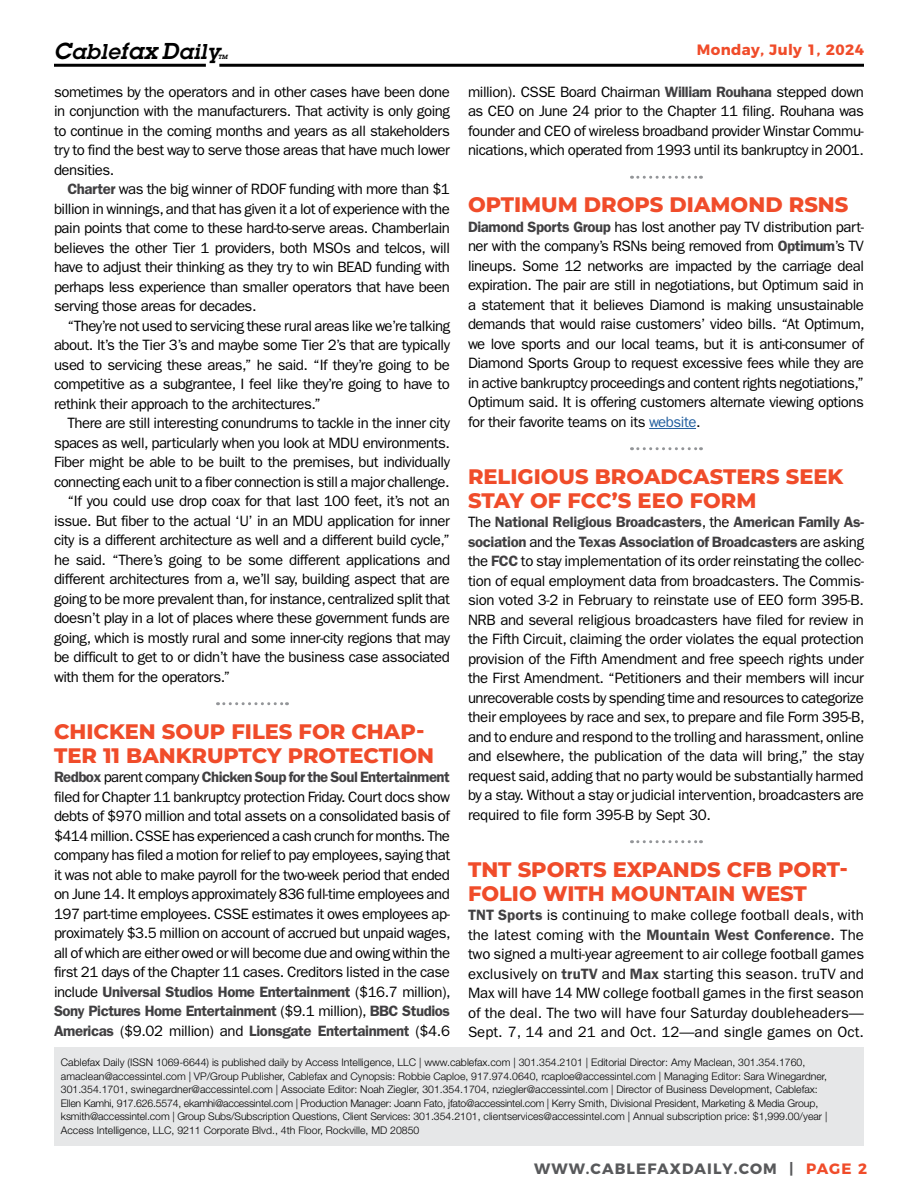
<style>
.page{position:relative;width:918px;height:1188px;background:#fff}
.page>*{position:absolute;margin:0;border:0;box-sizing:border-box;transform-origin:0 0}
.t1{font:800 21px/24px "Montserrat";color:#f04c2a}
.t2{font:italic 600 21px "Lubalin Graph Std";letter-spacing:.03em;color:#000}
.t3{font:15px/19.5px "ITC Franklin Gothic Std";letter-spacing:-.03em;color:#000;text-align:justify}
.t4{font:700 15px "Montserrat";letter-spacing:.075em;color:#58595b}
.t5{font:700 15px "Montserrat";letter-spacing:.025em;color:#f04c2a}
.t6{font:300 10.5px/13.5px "Helvetica Neue LT Std";color:#000}
.t7{font:italic 600 6px "Lubalin Graph Std";color:#000}
.s1{font-size:22.5px}
.s2{font-weight:600;color:#414042}
.s3{color:#215e9e}
.s4{color:#f04c2a}
</style>
<div class="page">
<div style="left:54px;top:1047px;width:810px;height:98px;background:#e6e7e8"></div>
<hr style="left:219px;top:64px;width:645px;height:3px;background:#000">
<hr style="left:54px;top:64px;width:152px;height:3px;background:#000">
<svg style="left:218px;top:702px;width:69px;height:3px"></svg>
<svg style="left:632px;top:176px;width:69px;height:3px"></svg>
<hr style="left:649px;top:428px;width:47px;height:1px;background:#215e9e">
<svg style="left:632px;top:447px;width:69px;height:3px"></svg>
<svg style="left:632px;top:840px;width:69px;height:3px"></svg>
<h1 class="t2" style="left:54px;top:38px;width:167px"><span class="s1">C</span>able<span class="s1">fax D</span>aily</h1>
<p class="t7" style="left:218px;top:53px;width:11px">TM</p>
<p class="t5" style="left:697px;top:38px;width:169px">Monday, July 1, 2024</p>
<p class="t3" style="left:54px;top:82px;width:398px">sometimes by the operators and in other cases have been done in conjunction with the manufacturers. That activity is only going to continue in the coming months and years as all stakeholders try to find the best way to serve those areas that have much lower densities.</p>
<p class="t3" style="left:54px;top:180px;width:398px;text-indent:14px"><span class="s2">Charter</span> was the big winner of RDOF funding with more than $1 billion in winnings, and that has given it a lot of experience with the pain points that come to these hard-to-serve areas. Chamberlain believes the other Tier 1 providers, both MSOs and telcos, will have to adjust their thinking as they try to win BEAD funding with perhaps less experience than smaller operators that have been serving those areas for decades.</p>
<p class="t3" style="left:54px;top:316px;width:398px;text-indent:14px">“They’re not used to servicing these rural areas like we’re talking about. It’s the Tier 3’s and maybe some Tier 2’s that are typically used to servicing these areas,” he said. “If they’re going to be competitive as a subgrantee, I feel like they’re going to have to rethink their approach to the architectures.”</p>
<p class="t3" style="left:68px;top:414px;width:384px">There are still interesting conundrums to tackle in the inner city</p>
<p class="t3" style="left:54px;top:433px;width:398px">spaces as well, particularly when you look at MDU environments.</p>
<p class="t3" style="left:54px;top:453px;width:398px">Fiber might be able to be built to the premises, but individually</p>
<p class="t3" style="left:54px;top:472px;width:397px">connecting each unit to a fiber connection is still a major challenge.</p>
<p class="t3" style="left:68px;top:492px;width:384px">“If you could use drop coax for that last 100 feet, it’s not an</p>
<p class="t3" style="left:54px;top:511px;width:398px">issue. But fiber to the actual ‘U’ in an MDU application for inner</p>
<p class="t3" style="left:54px;top:531px;width:398px">city is a different architecture as well and a different build cycle,”</p>
<p class="t3" style="left:54px;top:550px;width:398px">he said. “There’s going to be some different applications and</p>
<p class="t3" style="left:54px;top:570px;width:398px">different architectures from a, we’ll say, building aspect that are</p>
<p class="t3" style="left:54px;top:589px;width:397px">going to be more prevalent than, for instance, centralized split that</p>
<p class="t3" style="left:54px;top:609px;width:398px">doesn’t play in a lot of places where these government funds are</p>
<p class="t3" style="left:54px;top:628px;width:397px">going, which is mostly rural and some inner-city regions that may</p>
<p class="t3" style="left:54px;top:648px;width:397px">be difficult to get to or didn’t have the business case associated</p>
<p class="t3" style="left:54px;top:667px;width:178px">with them for the operators.”</p>
<h1 class="t1" style="left:54px;top:718px;width:382px">CHICKEN SOUP FILES FOR CHAP-<br>TER 11 BANKRUPTCY PROTECTION</h1>
<p class="t3" style="left:54px;top:768px;width:398px"><span class="s2">Redbox</span> parent company <span class="s2">Chicken Soup for the Soul Entertainment </span>filed for Chapter 11 bankruptcy protection Friday. Court docs show debts of $970 million and total assets on a consolidated basis of $414 million. CSSE has experienced a cash crunch for months. The company has filed a motion for relief to pay employees, saying that it was not able to make payroll for the two-week period that ended on June 14. It employs approximately 836 full-time employees and 197 part-time employees. CSSE estimates it owes employees ap&shy;proximately $3.5 million on account of accrued but unpaid wages, all of which are either owed or will become due and owing within the first 21 days of the Chapter 11 cases. Creditors listed in the case include <span class="s2">Universal Studios Home Entertainment</span> ($16.7 million), <span class="s2">Sony Pictures Home Entertainment</span> ($9.1 million), <span class="s2">BBC Studios Americas</span> ($9.02 million) and <span class="s2">Lionsgate Entertainment</span> ($4.6</p>
<p class="t3" style="left:468px;top:82px;width:398px">million). CSSE Board Chairman <span class="s2">William Rouhana</span> stepped down as CEO on June 24 prior to the Chapter 11 filing. Rouhana was founder and CEO of wireless broadband provider Winstar Commu&shy;nications, which operated from 1993 until its bankruptcy in 2001.</p>
<h1 class="t1" style="left:468px;top:192px;width:382px">OPTIMUM DROPS DIAMOND RSNS</h1>
<p class="t3" style="left:468px;top:217px;width:398px"><span class="s2">Diamond Sports Group</span> has lost another pay TV distribution part&shy;ner with the company’s RSNs being removed from <span class="s2">Optimum</span>’s TV lineups. Some 12 networks are impacted by the carriage deal expiration. The pair are still in negotiations, but Optimum said in a statement that it believes Diamond is making unsustainable demands that would raise customers’ video bills. “At Optimum, we love sports and our local teams, but it is anti-consumer of Diamond Sports Group to request excessive fees while they are in active bankruptcy proceedings and content rights negotiations,” Optimum said. It is offering customers alternate viewing options for their favorite teams on its <span class="s3">website</span>.</p>
<h1 class="t1" style="left:468px;top:463px;width:377px">RELIGIOUS BROADCASTERS SEEK<br>STAY OF FCC’S EEO FORM</h1>
<p class="t3" style="left:468px;top:513px;width:398px">The <span class="s2">National Religious Broadcasters</span>, the <span class="s2">American Family As&shy;sociation</span> and the <span class="s2">Texas Association of Broadcasters</span> are asking the <span class="s2">FCC</span> to stay implementation of its order reinstating the collec&shy;tion of equal employment data from broadcasters. The Commis&shy;sion voted 3-2 in February to reinstate use of EEO form 395-B.<br>NRB and several religious broadcasters have filed for review in the Fifth Circuit, claiming the order violates the equal protection provision of the Fifth Amendment and free speech rights under the First Amendment. “Petitioners and their members will incur unrecoverable costs by spending time and resources to categorize their employees by race and sex, to prepare and file Form 395-B, and to endure and respond to the trolling and harassment, online and elsewhere, the publication of the data will bring,” the stay request said, adding that no party would be substantially harmed by a stay. Without a stay or judicial intervention, broadcasters are required to file form 395-B by Sept 30.</p>
<h1 class="t1" style="left:468px;top:856px;width:382px">TNT SPORTS EXPANDS CFB PORT-<br>FOLIO WITH MOUNTAIN WEST</h1>
<p class="t3" style="left:468px;top:906px;width:398px"><span class="s2">TNT Sports</span> is continuing to make college football deals, with the latest coming with the <span class="s2">Mountain West Conference</span>. The two signed a multi-year agreement to air college football games exclusively on <span class="s2">truTV</span> and <span class="s2">Max</span> starting this season. truTV and Max will have 14 MW college football games in the first season of the deal. The two will have four Saturday doubleheaders— Sept. 7, 14 and 21 and Oct. 12—and single games on Oct.</p>
<p class="t6" style="left:61px;top:1055px;width:768px">Cablefax Daily (ISSN 1069-6644) is published daily by Access Intelligence, LLC | www.cablefax.com | 301.354.2101 | Editorial Director: Amy Maclean, 301.354.1760, amaclean@accessintel.com | VP/Group Publisher, Cablefax and Cynopsis: Robbie Caploe, 917.974.0640, rcaploe@accessintel.com | Managing Editor: Sara Winegardner, 301.354.1701, swinegardner@accessintel.com | Associate Editor: Noah Ziegler, 301.354.1704, nziegler@accessintel.com | Director of Business Development, Cablefax:<br>Ellen Kamhi, 917.626.5574, ekamhi@accessintel.com | Production Manager: Joann Fato, jfato@accessintel.com | Kerry Smith, Divisional President, Marketing &amp; Media Group, ksmith@accessintel.com | Group Subs/Subscription Questions, Client Services: 301.354.2101, clientservices@accessintel.com | Annual subscription price: $1,999.00/year | Access Intelligence, LLC, 9211 Corporate Blvd., 4th Floor, Rockville, MD 20850</p>
<p class="t4" style="left:534px;top:1156px;width:335px">WWW.CABLEFAXDAILY.COM | <span class="s4">PAGE 2</span></p>
</div>
